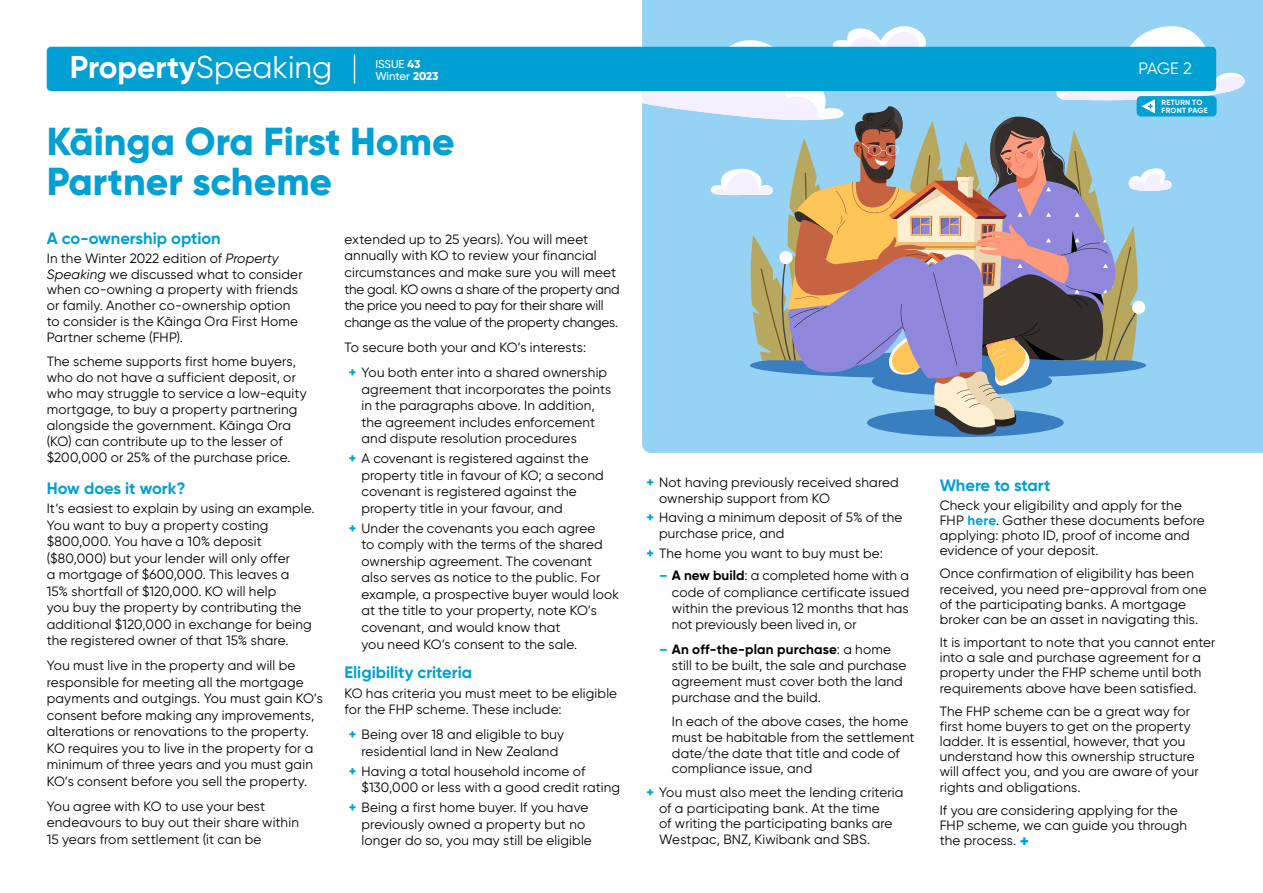
<style>
.page{position:relative;width:1263px;height:893px;background:#fff}
.page>*{position:absolute;margin:0;border:0;box-sizing:border-box;transform-origin:0 0}
.t1{font:800 39px/40.5px "Gilroy";color:#00a0d2}
.t2{font:700 31.5px "Gilroy";color:#fff}
.t3{font:700 16.5px "Gilroy";color:#00a0d2}
.t4{font:700 16.5px "Gilroy";letter-spacing:-.02em;color:#00a0d2}
.t5{font:16.5px "Gilroy";color:#fff}
.t6{font:13.5px/16.5px "Gilroy";letter-spacing:.015em;color:#000}
.t7{font:13.5px/16.6px "Gilroy";letter-spacing:-.005em;color:#000}
.t8{font:500 11.4px/12.5px "Gilroy";color:#fff}
.t9{font:700 7.5px/7.5px "Gilroy";letter-spacing:.035em;color:#fff}
.s1{font-weight:400}
.s2{font-weight:800}
.s3{font-style:italic}
.s4{font-weight:800;color:#00a0d2}
.s5{font-weight:700;color:#00a0d2}
.s6{font-weight:700}
.s7{font-weight:800;font-size:16.5px;color:#00a0d2}
</style>
<div class="page">
<div style="left:642px;top:0;width:621px;height:453px;background:#96d2f3"></div>
<div style="left:47px;top:47px;width:1169px;height:44px;background:#00a0d2;border-radius:4px"></div>
<svg style="left:354px;top:55px;width:1px;height:28px"></svg>
<svg style="left:642px;top:22px;width:605px;height:414px;background:#8bb4cc"></svg>
<h2 class="t2" style="left:70px;top:48px;width:264px">Property<span class="s1">Speaking</span></h2>
<p class="t5" style="left:1138px;top:58px;width:55px">PAGE 2</p>
<p class="t8" style="left:375px;top:57px;width:65px">ISSUE <span class="s2">43<br></span>Winter <span class="s2">2023</span></p>
<h1 class="t1" style="left:47px;top:121px;width:410px">Kāinga Ora First Home<br>Partner scheme</h1>
<p class="t3" style="left:47px;top:228px;width:176px">A co-ownership option</p>
<p class="t6" style="left:47px;top:250px;width:257px;line-height:15.8px">In the Winter 2022 edition of <span class="s3">Property Speaking</span> we discussed what to consider when co-owning a property with friends or family. Another co-ownership option to consider is the Kāinga Ora First Home Partner scheme (FHP).</p>
<p class="t6" style="left:47px;top:353px;width:261px;line-height:16px">The scheme supports first home buyers, who do not have a sufficient deposit, or who may struggle to service a low-equity mortgage, to buy a property partnering alongside the government. Kāinga Ora (KO) can contribute up to the lesser of $200,000 or 25% of the purchase price.</p>
<p class="t3" style="left:47px;top:478px;width:140px">How does it work?</p>
<p class="t6" style="left:47px;top:500px;width:269px">It’s easiest to explain by using an example.<br>You want to buy a property costing $800,000. You have a 10% deposit ($80,000) but your lender will only offer<br>a mortgage of $600,000. This leaves a<br>15% shortfall of $120,000. KO will help<br>you buy the property by contributing the additional $120,000 in exchange for being the registered owner of that 15% share.</p>
<p class="t6" style="left:47px;top:657px;width:278px">You must live in the property and will be responsible for meeting all the mortgage payments and outgings. You must gain KO’s consent before making any improvements, alterations or renovations to the property.<br>KO requires you to live in the property for a minimum of three years and you must gain KO’s consent before you sell the property.</p>
<p class="t6" style="left:47px;top:798px;width:254px">You agree with KO to use your best endeavours to buy out their share within<br>15 years from settlement (it can be</p>
<p class="t7" style="left:344px;top:231px;width:277px">extended up to 25 years). You will meet annually with KO to review your financial circumstances and make sure you will meet the goal. KO owns a share of the property and the price you need to pay for their share will change as the value of the property changes.</p>
<p class="t6" style="left:349px;top:334px;width:260px;line-height:25px;text-indent:-4px">To secure both your and KO’s interests:<br><span class="s4">+</span> You both enter into a shared ownership</p>
<p class="t6" style="left:361px;top:380px;width:251px">agreement that incorporates the points in the paragraphs above. In addition, the agreement includes enforcement and dispute resolution procedures</p>
<p class="t6" style="left:361px;top:450px;width:244px;text-indent:-13px"><span class="s4">+</span> A covenant is registered against the property title in favour of KO; a second covenant is registered against the property title in your favour, and</p>
<p class="t6" style="left:361px;top:519px;width:259px;text-indent:-13px"><span class="s4">+</span> Under the covenants you each agree<br>to comply with the terms of the shared ownership agreement. The covenant also serves as notice to the public. For example, a prospective buyer would look at the title to your property, note KO’s covenant, and would know that<br>you need KO’s consent to the sale.</p>
<p class="t3" style="left:344px;top:662px;width:129px">Eligibility criteria</p>
<p class="t6" style="left:344px;top:684px;width:274px">KO has criteria you must meet to be eligible for the FHP scheme. These include:</p>
<p class="t6" style="left:349px;top:726px;width:217px;text-align:center"><span class="s4">+</span> Being over 18 and eligible to buy residential land in New Zealand</p>
<p class="t6" style="left:361px;top:762px;width:260px;text-indent:-13px"><span class="s4">+</span> Having a total household income of $130,000 or less with a good credit rating</p>
<p class="t6" style="left:361px;top:799px;width:232px;text-indent:-13px"><span class="s4">+</span> Being a first home buyer. If you have previously owned a property but no longer do so, you may still be eligible</p>
<p class="t9" style="left:1161px;top:99px;width:48px">RETURN TO<br>FRONT PAGE</p>
<p class="t6" style="left:659px;top:474px;width:241px;text-indent:-13px"><span class="s4">+</span> Not having previously received shared ownership support from KO</p>
<p class="t6" style="left:659px;top:509px;width:245px;text-indent:-13px"><span class="s4">+</span> Having a minimum deposit of 5% of the purchase price, and</p>
<p class="t6" style="left:646px;top:545px;width:238px"><span class="s4">+</span> The home you want to buy must be:</p>
<p class="t6" style="left:672px;top:567px;width:239px;text-align:justify;text-indent:-13px"><span class="s5">–</span> <span class="s6">A new build</span>: a completed home with a code of compliance certificate issued within the previous 12 months that has not previously been lived in, or</p>
<p class="t6" style="left:672px;top:641px;width:236px;text-indent:-13px"><span class="s5">–</span> <span class="s6">An off-the-plan purchase</span>: a home still to be built, the sale and purchase agreement must cover both the land purchase and the build.</p>
<p class="t6" style="left:672px;top:714px;width:244px;line-height:15.6px">In each of the above cases, the home must be habitable from the settlement date/the date that title and code of compliance issue, and</p>
<p class="t6" style="left:659px;top:785px;width:246px;line-height:15.6px;text-indent:-13px"><span class="s4">+</span> You must also meet the lending criteria of a participating bank. At the time<br>of writing the participating banks are Westpac, BNZ, Kiwibank and SBS.</p>
<p class="t4" style="left:940px;top:475px;width:112px">Where to start</p>
<p class="t6" style="left:940px;top:497px;width:266px;line-height:15.1px">Check your eligibility and apply for the FHP <span class="s5">here</span>. Gather these documents before applying: photo ID, proof of income and evidence of your deposit.</p>
<p class="t6" style="left:940px;top:566px;width:268px;line-height:15.1px">Once confirmation of eligibility has been received, you need pre-approval from one of the participating banks. A mortgage broker can be an asset in navigating this.</p>
<p class="t6" style="left:940px;top:635px;width:277px;line-height:15.1px">It is important to note that you cannot enter into a sale and purchase agreement for a property under the FHP scheme until both requirements above have been satisfied.</p>
<p class="t6" style="left:940px;top:704px;width:260px;line-height:15.1px">The FHP scheme can be a great way for first home buyers to get on the property ladder. It is essential, however, that you understand how this ownership structure will affect you, and you are aware of your rights and obligations.</p>
<p class="t6" style="left:940px;top:803px;width:249px;line-height:15.1px">If you are considering applying for the<br>FHP scheme, we can guide you through the process. <span class="s7">+</span></p>
</div>
